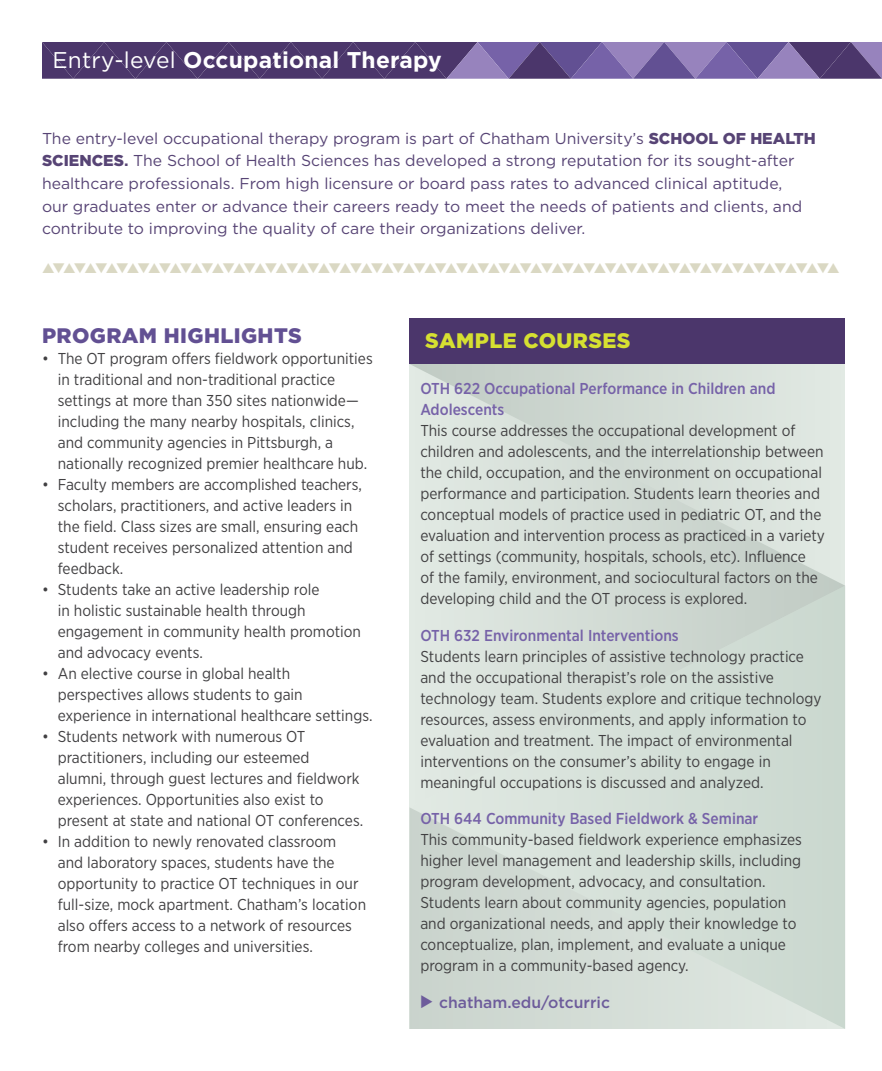
<style>
.page{position:relative;width:882px;height:1071px;background:#fff}
.page>*{position:absolute;margin:0;border:0;box-sizing:border-box;transform-origin:0 0}
.t1{font:700 22.75px "Gotham";letter-spacing:.01em;color:#fff}
.t2{font:900 21px "Gotham";letter-spacing:.02em;color:#625093}
.t3{font:900 21px "Gotham";letter-spacing:.02em;color:#d6e031}
.t4{font:15.75px/21px "Gotham Narrow";color:#414042}
.t5{font:15.75px/22.8px "Gotham";color:#574475}
.t6{font:500 15.75px/21px "Gotham Narrow";color:#7662a8}
.t7{font:500 15.75px "Gotham";color:#6d5c9b}
.t8{font:14px "Trianglefont";letter-spacing:-.135em;color:#dad8c3}
.s1{font-weight:400}
.s2{font-weight:900}
.s3{font-weight:700}
.s4{font-family:"Trianglefont";font-weight:400}
</style>
<div class="page">
<svg style="left:42px;top:42px;width:840px;height:37px;background:#604c85"></svg>
<svg style="left:410px;top:586px;width:435px;height:443px;background:#d2ddd6"></svg>
<svg style="left:410px;top:364px;width:435px;height:222px;background:#d6dfd8"></svg>
<div style="left:410px;top:318px;width:435px;height:46px;background:#4b366b"></div>
<h1 class="t1" style="left:52px;top:47px;width:391px"><span class="s1">Entry-level</span> Occupational Therapy</h1>
<p class="t5" style="left:42px;top:126px;width:775px">The entry-level occupational therapy program is part of Chatham University’s <span class="s2">SCHOOL OF HEALTH SCIENCES</span><span class="s3">.</span> The School of Health Sciences has developed a strong reputation for its sought-after healthcare professionals. From high licensure or board pass rates to advanced clinical aptitude,<br>our graduates enter or advance their careers ready to meet the needs of patients and clients, and contribute to improving the quality of care their organizations deliver.</p>
<p class="t8" style="left:42px;top:260px;width:799px">UDUDUDUDUDUDUDUDUDUDUDUDUDUDUDUDUDUDUDUDUDUDUDUDUDUDUDUDUDUDUDUDUDUDUDUDUDU</p>
<h2 class="t2" style="left:42px;top:323px;width:261px">PROGRAM HIGHLIGHTS</h2>
<h2 class="t3" style="left:425px;top:329px;width:207px">SAMPLE COURSES</h2>
<p class="t4" style="left:58px;top:348px;width:317px;text-indent:-16px">• The OT program offers fieldwork opportunities in traditional and non-traditional practice settings at more than 350 sites nationwide— including the many nearby hospitals, clinics, and community agencies in Pittsburgh, a nationally recognized premier healthcare hub.</p>
<p class="t4" style="left:58px;top:474px;width:306px;text-indent:-16px">• Faculty members are accomplished teachers, scholars, practitioners, and active leaders in the field. Class sizes are small, ensuring each student receives personalized attention and feedback.</p>
<p class="t4" style="left:58px;top:579px;width:305px;text-indent:-16px">• Students take an active leadership role<br>in holistic sustainable health through engagement in community health promotion and advocacy events.</p>
<p class="t4" style="left:58px;top:663px;width:316px;text-indent:-16px">• An elective course in global health perspectives allows students to gain experience in international healthcare settings.</p>
<p class="t4" style="left:58px;top:726px;width:307px;text-indent:-16px">• Students network with numerous OT practitioners, including our esteemed<br>alumni, through guest lectures and fieldwork experiences. Opportunities also exist to present at state and national OT conferences.</p>
<p class="t4" style="left:58px;top:831px;width:310px;text-indent:-16px">• In addition to newly renovated classroom<br>and laboratory spaces, students have the opportunity to practice OT techniques in our full-size, mock apartment. Chatham’s location also offers access to a network of resources from nearby colleges and universities.</p>
<p class="t6" style="left:420px;top:378px;width:357px">OTH 622 Occupational Performance in Children and<br>Adolescents</p>
<p class="t4" style="left:420px;top:420px;width:406px">This course addresses the occupational development of children and adolescents, and the interrelationship between the child, occupation, and the environment on occupational performance and participation. Students learn theories and conceptual models of practice used in pediatric OT, and the evaluation and intervention process as practiced in a variety of settings (community, hospitals, schools, etc). Influence<br>of the family, environment, and sociocultural factors on the developing child and the OT process is explored.</p>
<p class="t6" style="left:420px;top:624px;width:260px">OTH 632 Environmental Interventions</p>
<p class="t4" style="left:420px;top:645px;width:403px">Students learn principles of assistive technology practice and the occupational therapist’s role on the assistive technology team. Students explore and critique technology resources, assess environments, and apply information to evaluation and treatment. The impact of environmental interventions on the consumer’s ability to engage in meaningful occupations is discussed and analyzed.</p>
<p class="t6" style="left:420px;top:808px;width:339px">OTH 644 Community Based Fieldwork &amp; Seminar</p>
<p class="t4" style="left:420px;top:829px;width:383px">This community-based fieldwork experience emphasizes higher level management and leadership skills, including program development, advocacy, and consultation.<br>Students learn about community agencies, population and organizational needs, and apply their knowledge to conceptualize, plan, implement, and evaluate a unique program in a community-based agency.</p>
<p class="t7" style="left:420px;top:994px;width:191px"><span class="s4">R</span> chatham.edu/otcurric</p>
</div>
